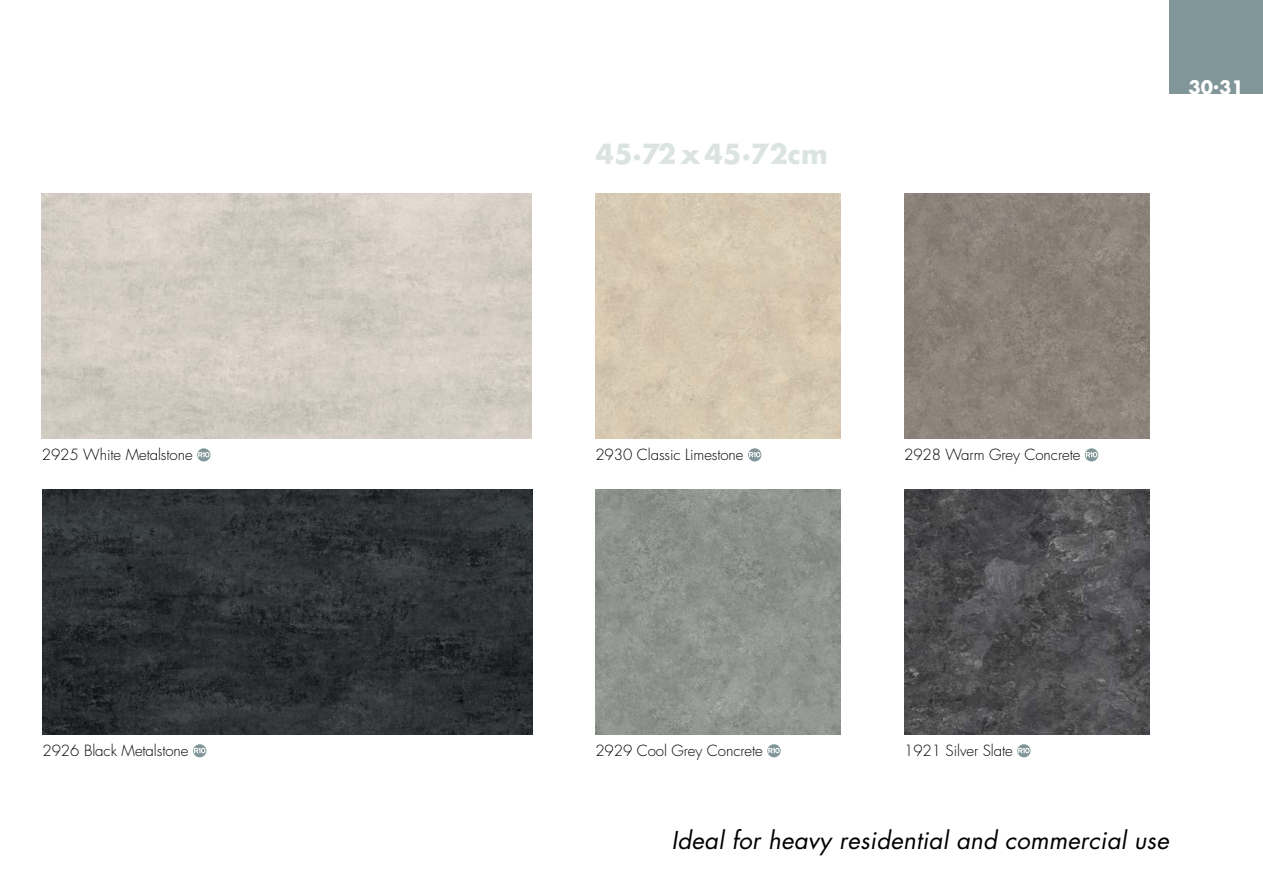
<style>
.page{position:relative;width:1263px;height:893px;background:#fff}
.page>*{position:absolute;margin:0;border:0;box-sizing:border-box;transform-origin:0 0}
.t1{font:700 27px "Futura";color:#dce4e2}
.t2{font:italic 24px "Futura";letter-spacing:.01em;color:#000}
.t3{font:700 18px "Futura";color:#fff}
.t4{font:300 15px "Futura";letter-spacing:-.005em;color:#000}
</style>
<div class="page">
<img style="left:43px;top:489px;width:489px;height:245px">
<img style="left:42px;top:193px;width:489px;height:245px">
<img style="left:595px;top:489px;width:245px;height:245px">
<img style="left:595px;top:193px;width:245px;height:245px">
<img style="left:904px;top:489px;width:245px;height:245px">
<img style="left:904px;top:193px;width:245px;height:245px">
<div style="left:1169px;top:0;width:94px;height:94px;background:#809699"></div>
<svg style="left:193px;top:744px;width:13px;height:13px"></svg>
<svg style="left:194px;top:748px;width:11px;height:5px"></svg>
<svg style="left:1085px;top:448px;width:13px;height:13px"></svg>
<svg style="left:1086px;top:452px;width:11px;height:5px"></svg>
<svg style="left:767px;top:744px;width:14px;height:13px"></svg>
<svg style="left:768px;top:748px;width:12px;height:5px"></svg>
<svg style="left:1017px;top:744px;width:13px;height:13px"></svg>
<svg style="left:1018px;top:748px;width:12px;height:5px"></svg>
<svg style="left:748px;top:448px;width:13px;height:13px"></svg>
<svg style="left:749px;top:452px;width:11px;height:5px"></svg>
<svg style="left:197px;top:448px;width:13px;height:13px"></svg>
<svg style="left:198px;top:452px;width:12px;height:5px"></svg>
<p class="t4" style="left:42px;top:445px;width:152px">2925 White Metalstone</p>
<p class="t4" style="left:43px;top:741px;width:148px">2926 Black Metalstone</p>
<h1 class="t1" style="left:595px;top:135px;width:234px">45.72 x 45.72cm</h1>
<p class="t3" style="left:1188px;top:74px;width:57px">30.31</p>
<p class="t4" style="left:595px;top:445px;width:150px">2930 Classic Limestone</p>
<p class="t4" style="left:904px;top:445px;width:178px">2928 Warm Grey Concrete</p>
<p class="t4" style="left:595px;top:741px;width:169px">2929 Cool Grey Concrete</p>
<p class="t4" style="left:904px;top:741px;width:110px">1921 Silver Slate</p>
<h2 class="t2" style="left:671px;top:823px;width:499px">Ideal for heavy residential and commercial use</h2>
</div>
